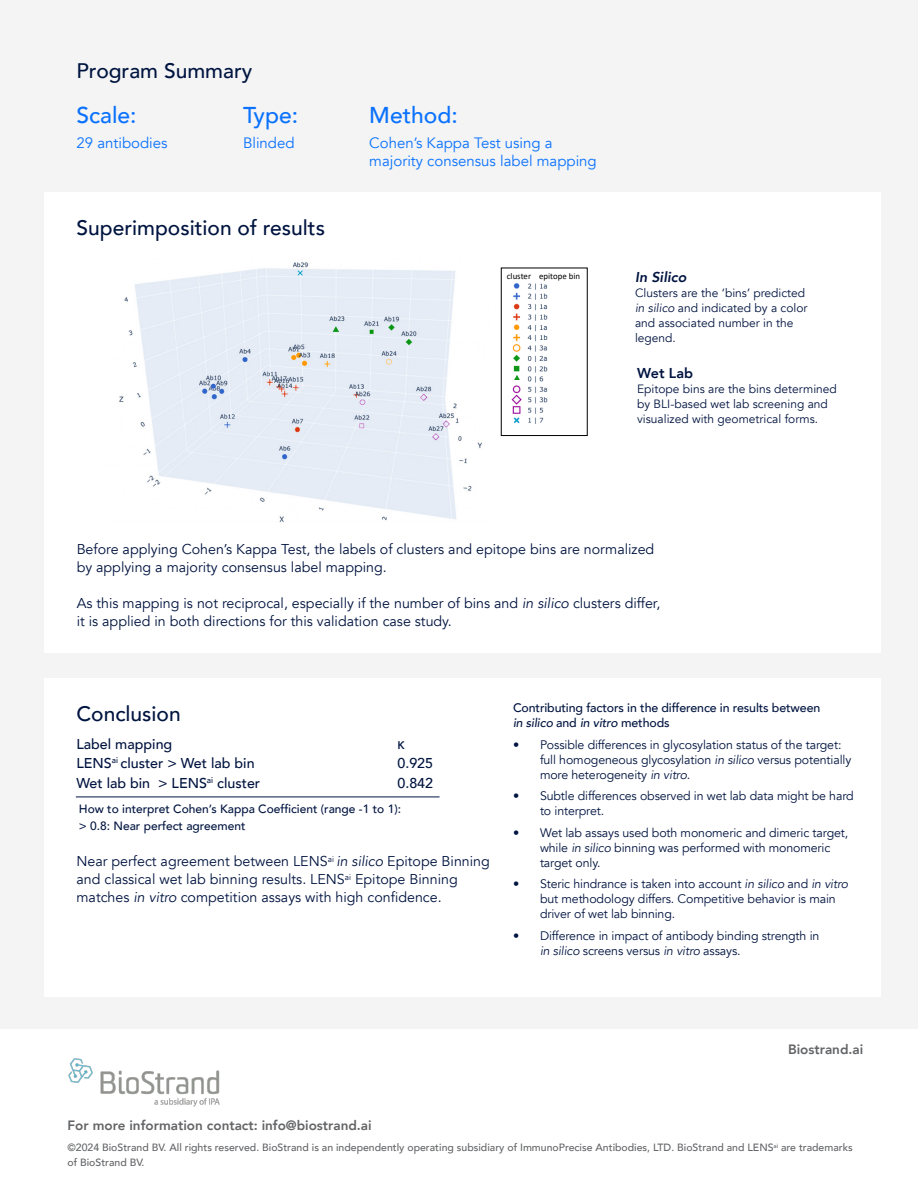
<style>
.page{position:relative;width:918px;height:1188px;background:#fff}
.page>*{position:absolute;margin:0;border:0;box-sizing:border-box;transform-origin:0 0}
.t1{font:500 22.95px "Avenir";color:#0b72ff}
.t2{font:500 21px "Avenir";color:#001440}
.t3{font:15px/18px "Avenir";color:#0b72ff}
.t4{font:14.25px/18px "Avenir";color:#001440}
.t5{font:500 14.25px "Avenir";color:#001440}
.t6{font:italic 800 14.25px "Avenir";color:#001440}
.t7{font:800 14.25px "Avenir";color:#001440}
.t8{font:14.25px "Tahoma";color:#001440}
.t9{font:800 13.5px "Avenir";color:#636466}
.t10{font:12.3px/15px "Avenir";letter-spacing:-.01em;color:#001440}
.t11{font:500 12.3px/15px "Avenir";letter-spacing:-.01em;color:#001440}
.t12{font:12px/15px "Avenir";color:#001440}
.t13{font:500 12px/16.5px "Avenir";color:#001440}
.t14{font:500 10.5px/14.7px "Avenir";color:#636466}
.t15{font:8.85px "Calibri";letter-spacing:-.005em;color:#000}
.s1{font-style:italic}
</style>
<div class="page">
<div style="left:0;top:0;width:918px;height:1028px;background:#f3f4f3"></div>
<div style="left:44px;top:192px;width:837px;height:460px;background:#fff"></div>
<div style="left:44px;top:678px;width:837px;height:319px;background:#fff"></div>
<img style="left:68px;top:1058px;width:152px;height:49px">
<hr style="left:76px;top:797px;width:364px;height:1px;background:#001440">
<img style="left:119px;top:262px;width:363px;height:260px">
<svg style="left:333px;top:326px;width:6px;height:6px"></svg>
<img style="left:511px;top:283px;width:37px;height:141px">
<div style="left:513px;top:375px;width:11px;height:7px;background:#fff"></div>
<svg style="left:514px;top:375px;width:6px;height:5px"></svg>
<h2 class="t2" style="left:76px;top:53px;width:177px">Program Summary</h2>
<h1 class="t1" style="left:76px;top:95px;width:62px">Scale:</h1>
<p class="t3" style="left:76px;top:134px;width:93px">29 antibodies</p>
<h1 class="t1" style="left:243px;top:95px;width:57px">Type:</h1>
<p class="t3" style="left:243px;top:134px;width:53px">Blinded</p>
<h2 class="t2" style="left:76px;top:209px;width:250px">Superimposition of results</h2>
<h1 class="t1" style="left:369px;top:95px;width:90px">Method:</h1>
<p class="t3" style="left:369px;top:134px;width:229px">Cohen’s Kappa Test using a majority consensus label mapping</p>
<p class="t15" style="left:507px;top:270px;width:75px">cluster epitope bin</p>
<p class="t6" style="left:635px;top:269px;width:53px">In Silico</p>
<p class="t12" style="left:635px;top:286px;width:174px">Clusters are the ‘bins’ predicted <span class="s1">in silico</span> and indicated by a color and associated number in the legend.</p>
<p class="t7" style="left:637px;top:362px;width:57px">Wet Lab</p>
<p class="t12" style="left:637px;top:382px;width:201px">Epitope bins are the bins determined by BLI-based wet lab screening and visualized with geometrical forms.</p>
<p class="t4" style="left:77px;top:541px;width:579px">Before applying Cohen’s Kappa Test, the labels of clusters and epitope bins are normalized by applying a majority consensus label mapping.</p>
<p class="t4" style="left:77px;top:595px;width:585px">As this mapping is not reciprocal, especially if the number of bins and <span class="s1">in silico</span> clusters differ, it is applied in both directions for this validation case study.</p>
<h2 class="t2" style="left:76px;top:695px;width:106px">Conclusion</h2>
<p class="t5" style="left:76px;top:731px;width:97px">Label mapping</p>
<p class="t8" style="left:397px;top:734px;width:9px">κ</p>
<p class="t5" style="left:76px;top:751px;width:180px">LENS<sup>ai</sup> cluster &gt; Wet lab bin</p>
<p class="t5" style="left:398px;top:751px;width:37px">0.925</p>
<p class="t5" style="left:77px;top:770px;width:185px">Wet lab bin &gt; LENS<sup>ai</sup> cluster</p>
<p class="t5" style="left:398px;top:770px;width:37px">0.842</p>
<p class="t13" style="left:79px;top:800px;width:324px">How to interpret Cohen’s Kappa Coefficient (range -1 to 1): &gt; 0.8: Near perfect agreement</p>
<p class="t4" style="left:76px;top:853px;width:415px">Near perfect agreement between LENS<sup>ai</sup> <span class="s1">in silico</span> Epitope Binning and classical wet lab binning results. LENS<sup>ai</sup> Epitope Binning matches <span class="s1">in vitro</span> competition assays with high confidence.</p>
<p class="t11" style="left:513px;top:700px;width:309px">Contributing factors in the difference in results between <span class="s1">in silico</span> and <span class="s1">in vitro</span> methods</p>
<p class="t10" style="left:540px;top:737px;width:313px;text-indent:-27px">• Possible differences in glycosylation status of the target: full homogeneous glycosylation <span class="s1">in silico</span> versus potentially more heterogeneity <span class="s1">in vitro.</span></p>
<p class="t10" style="left:540px;top:789px;width:315px;text-indent:-27px">• Subtle differences observed in wet lab data might be hard to interpret.</p>
<p class="t10" style="left:540px;top:825px;width:310px;text-indent:-27px">• Wet lab assays used both monomeric and dimeric target, while <span class="s1">in silico</span> binning was performed with monomeric target only.</p>
<p class="t10" style="left:540px;top:877px;width:310px;text-indent:-27px">• Steric hindrance is taken into account <span class="s1">in silico</span> and <span class="s1">in vitro </span>but methodology differs. Competitive behavior is main driver of wet lab binning.</p>
<p class="t10" style="left:540px;top:928px;width:281px;text-indent:-27px">• Difference in impact of antibody binding strength in <span class="s1">in silico</span> screens versus <span class="s1">in vitro</span> assays.</p>
<p class="t9" style="left:68px;top:1115px;width:306px">For more information contact: info@biostrand.ai</p>
<p class="t9" style="left:788px;top:1039px;width:77px">Biostrand.ai</p>
<p class="t14" style="left:67px;top:1140px;width:787px">©2024 BioStrand BV. All rights reserved. BioStrand is an independently operating subsidiary of ImmunoPrecise Antibodies, LTD. BioStrand and LENS<sup>ai</sup> are trademarks of BioStrand BV.</p>
</div>
